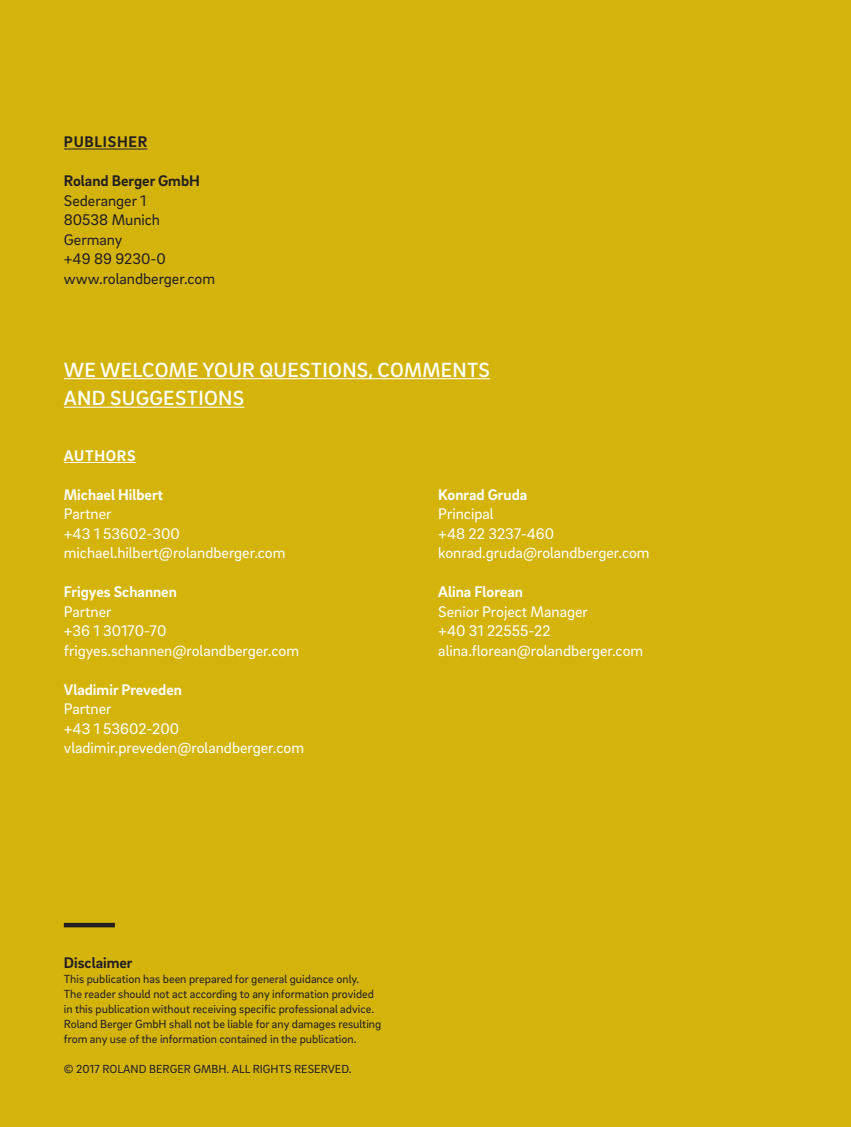
<style>
.page{position:relative;width:851px;height:1127px;background:#fff}
.page>*{position:absolute;margin:0;border:0;box-sizing:border-box;transform-origin:0 0}
.t1{font:500 21px/28.5px "Brix Sans";letter-spacing:.015em;color:#fff}
.t2{font:15.75px/19.5px "Brix Sans";color:#fff}
.t3{font:700 15.75px "Brix Sans";color:#fff}
.t4{font:15.75px/19.5px "Brix Sans";color:#231f20}
.t5{font:700 15.75px "Brix Sans";color:#231f20}
.t6{font:700 15.75px "Brix Sans";letter-spacing:.045em;color:#231f20}
.t7{font:700 15.75px "Brix Sans";letter-spacing:.045em;color:#fff}
.t8{font:12px/15px "Brix Sans";color:#231f20}
</style>
<div class="page">
<div style="left:0;top:0;width:850px;height:1127px;background:#d4b40a"></div>
<hr style="left:64px;top:378px;width:426px;height:1px;background:#fff">
<hr style="left:64px;top:407px;width:180px;height:1px;background:#fff">
<hr style="left:64px;top:923px;width:51px;height:4px;background:#231f20">
<hr style="left:64px;top:149px;width:83px;height:1px;background:#231f20">
<hr style="left:64px;top:462px;width:72px;height:1px;background:#fff">
<h2 class="t6" style="left:64px;top:132px;width:85px">PUBLISHER</h2>
<h2 class="t5" style="left:64px;top:171px;width:137px">Roland Berger GmbH</h2>
<h2 class="t4" style="left:64px;top:190px;width:153px">Sederanger 1<br>80538 Munich<br>Germany<br>+49 89 9230-0 www.rolandberger.com</h2>
<h1 class="t1" style="left:64px;top:354px;width:427px">WE WELCOME YOUR QUESTIONS, COMMENTS<br>AND SUGGESTIONS</h1>
<h2 class="t7" style="left:64px;top:445px;width:73px">AUTHORS</h2>
<h2 class="t3" style="left:64px;top:484px;width:101px">Michael Hilbert</h2>
<h2 class="t2" style="left:64px;top:504px;width:223px">Partner<br>+43 1 53602-300 michael.hilbert@rolandberger.com</h2>
<h2 class="t3" style="left:64px;top:582px;width:114px">Frigyes Schannen</h2>
<h2 class="t2" style="left:64px;top:601px;width:237px">Partner<br>+36 1 30170-70 frigyes.schannen@rolandberger.com</h2>
<h2 class="t3" style="left:64px;top:679px;width:120px">Vladimir Preveden</h2>
<h2 class="t2" style="left:64px;top:699px;width:242px">Partner<br>+43 1 53602-200 vladimir.preveden@rolandberger.com</h2>
<h2 class="t3" style="left:438px;top:484px;width:91px">Konrad Gruda</h2>
<h2 class="t2" style="left:438px;top:504px;width:213px">Principal<br>+48 22 3237-460 konrad.gruda@rolandberger.com</h2>
<h2 class="t3" style="left:438px;top:582px;width:86px">Alina Florean</h2>
<h2 class="t2" style="left:438px;top:601px;width:206px">Senior Project Manager<br>+40 31 22555-22 alina.florean@rolandberger.com</h2>
<h2 class="t5" style="left:64px;top:952px;width:70px">Disclaimer</h2>
<p class="t8" style="left:64px;top:971px;width:319px">This publication has been prepared for general guidance only.<br>The reader should not act according to any information provided in this publication without receiving specific professional advice.<br>Roland Berger GmbH shall not be liable for any damages resulting from any use of the information contained in the publication.</p>
<p class="t8" style="left:64px;top:1061px;width:289px">© 2017 ROLAND BERGER GMBH. ALL RIGHTS RESERVED.</p>
</div>
